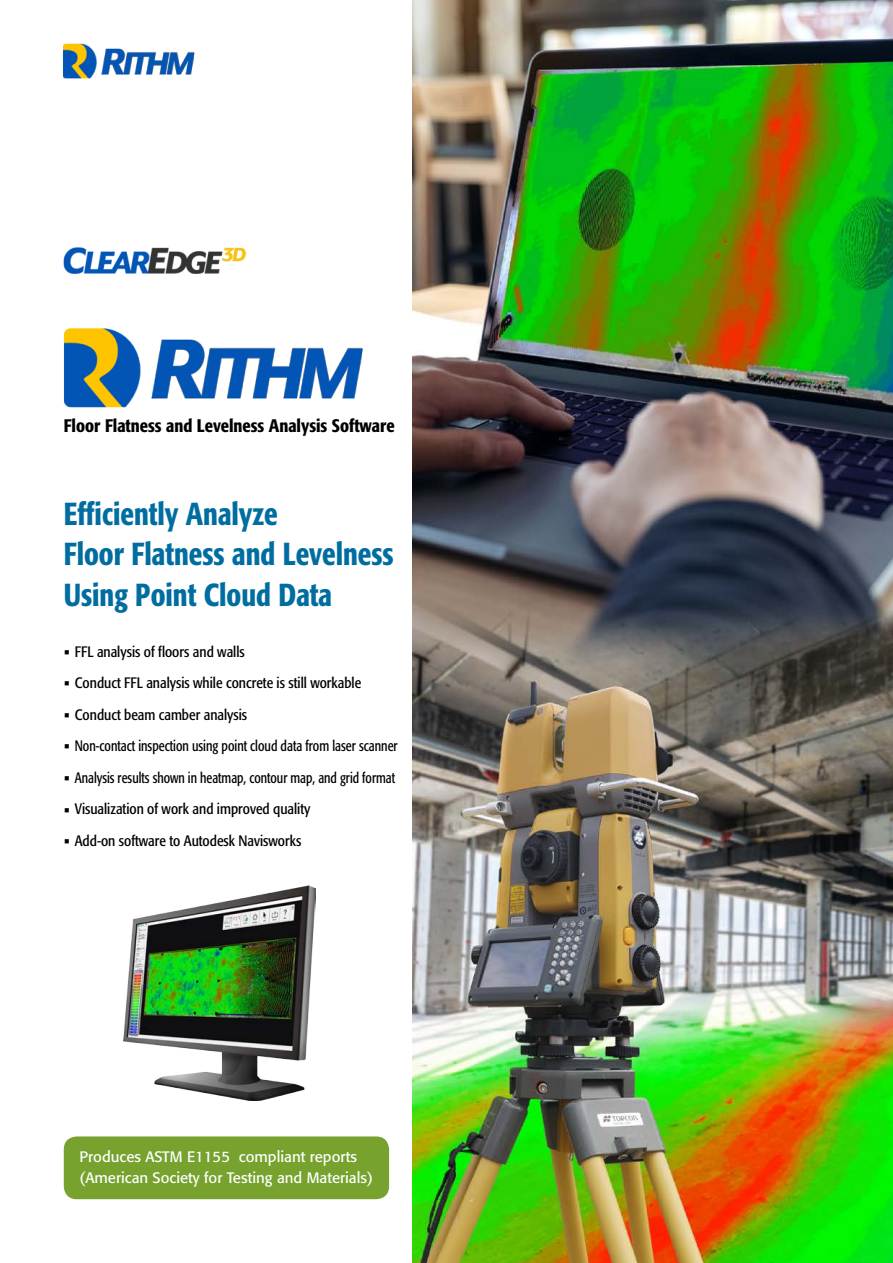
<style>
.page{position:relative;width:893px;height:1263px;background:#fff}
.page>*{position:absolute;margin:0;border:0;box-sizing:border-box;transform-origin:0 0}
.t1{font:500 condensed 31.5px/40.5px "Formata Pro";color:#006da1;scale:.94 1}
.t2{font:condensed 21px "Formata Pro";color:#000}
.t3{font:500 condensed 18px "Formata Pro";color:#000}
.t4{font:condensed 15px "Formata Pro";color:#000}
.t5{font:15px/21px "Formata Pro";color:#fff}
.t6{font:condensed 15px "Formata Pro";color:#000;scale:.9 1}
.t7{font:condensed 15px "Formata Pro";color:#000;scale:.89 1}
</style>
<div class="page">
<img style="left:412px;top:0;width:481px;height:1263px">
<div style="left:64px;top:1136px;width:325px;height:63px;background:#76a22d;border-radius:13px"></div>
<img style="left:63px;top:328px;width:300px;height:80px">
<img style="left:63px;top:43px;width:132px;height:36px">
<img style="left:123px;top:886px;width:192px;height:214px">
<img style="left:63px;top:247px;width:183px;height:27px">
<p class="t3" style="left:64px;top:414px;width:333px">Floor Flatness and Levelness Analysis Software</p>
<h1 class="t1" style="left:64px;top:493px;width:352px">Efficiently Analyze<br>Floor Flatness and Levelness<br>Using Point Cloud Data</h1>
<p class="t4" style="left:75px;top:642px;width:171px">FFL analysis of floors and walls</p>
<h2 class="t2" style="left:64px;top:638px;width:8px">•</h2>
<p class="t4" style="left:75px;top:673px;width:288px">Conduct FFL analysis while concrete is still workable</p>
<h2 class="t2" style="left:64px;top:670px;width:8px">•</h2>
<p class="t4" style="left:75px;top:705px;width:174px">Conduct beam camber analysis</p>
<h2 class="t2" style="left:64px;top:701px;width:8px">•</h2>
<p class="t6" style="left:75px;top:736px;width:360px">Non-contact inspection using point cloud data from laser scanner</p>
<h2 class="t2" style="left:64px;top:733px;width:8px">•</h2>
<p class="t7" style="left:75px;top:768px;width:361px">Analysis results shown in heatmap, contour map, and grid format</p>
<h2 class="t2" style="left:64px;top:764px;width:8px">•</h2>
<p class="t4" style="left:75px;top:799px;width:237px">Visualization of work and improved quality</p>
<h2 class="t2" style="left:64px;top:796px;width:8px">•</h2>
<p class="t4" style="left:75px;top:831px;width:228px">Add-on software to Autodesk Navisworks</p>
<h2 class="t2" style="left:64px;top:827px;width:8px">•</h2>
<p class="t5" style="left:80px;top:1146px;width:295px">Produces ASTM E1155<br>(American Society for Testing and Materials(</p>
<p class="t5" style="left:239px;top:1146px;width:120px">compliant reports</p>
</div>
